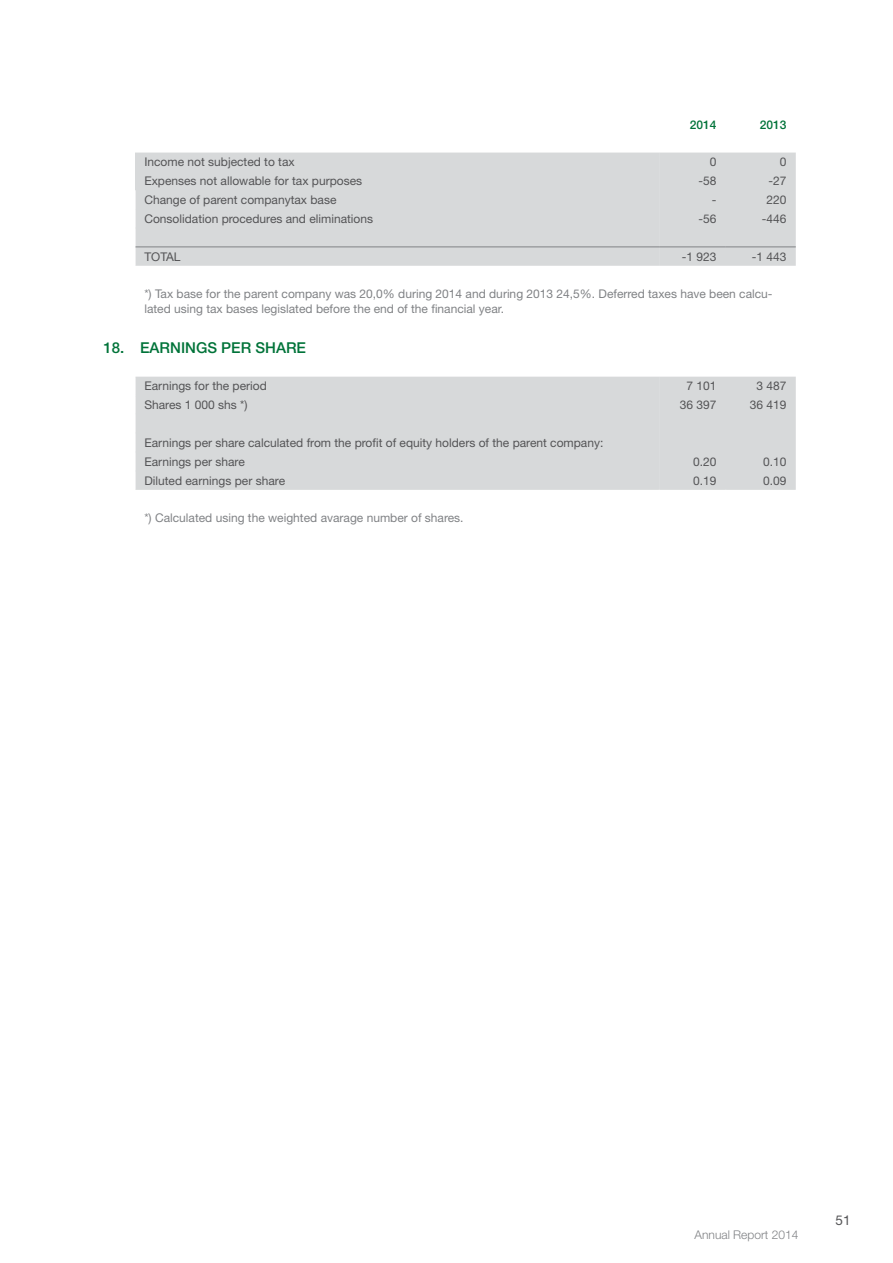
<style>
.page{position:relative;width:893px;height:1263px;background:#fff}
.page>*{position:absolute;margin:0;border:0;box-sizing:border-box;transform-origin:0 0}
.t1{font:500 15px "Helvetica Neue LT Std";color:#007339}
.t2{font:13.5px "Helvetica Neue LT Std";color:#545456}
.t3{font:12px/18.9px "Helvetica Neue LT Std";color:#545456}
.t4{font:12px/14.4px "Helvetica Neue LT Std";color:#808285}
.t5{font:300 12px "Helvetica Neue LT Std";color:#808285}
.t6{font:500 12px "Helvetica Neue LT Std";color:#007339}
</style>
<div class="page">
<svg style="left:135px;top:153px;width:524px;height:337px;fill:#d7d9da"></svg>
<svg style="left:659px;top:153px;width:137px;height:337px;fill:#d7d9da"></svg>
<svg style="left:135px;top:190px;width:1px;height:75px"></svg>
<svg style="left:135px;top:318px;width:1px;height:18px"></svg>
<hr style="left:134px;top:337px;width:2px;height:20px;background:#fff">
<svg style="left:135px;top:358px;width:1px;height:131px"></svg>
<hr style="left:98px;top:246px;width:38px;height:1px;background:#fff">
<hr style="left:98px;top:265px;width:38px;height:1px;background:#fff">
<hr style="left:98px;top:317px;width:38px;height:1px;background:#fff">
<hr style="left:98px;top:336px;width:38px;height:1px;background:#fff">
<hr style="left:98px;top:357px;width:38px;height:1px;background:#fff">
<hr style="left:98px;top:376px;width:38px;height:1px;background:#fff">
<hr style="left:98px;top:395px;width:38px;height:1px;background:#fff">
<hr style="left:98px;top:414px;width:38px;height:1px;background:#fff">
<hr style="left:98px;top:433px;width:38px;height:1px;background:#fff">
<hr style="left:98px;top:452px;width:38px;height:1px;background:#fff">
<hr style="left:98px;top:470px;width:38px;height:1px;background:#fff">
<hr style="left:98px;top:489px;width:38px;height:1px;background:#fff">
<hr style="left:659px;top:247px;width:67px;height:1px;background:#808285">
<hr style="left:726px;top:247px;width:70px;height:1px;background:#808285">
<hr style="left:136px;top:247px;width:523px;height:1px;background:#808285">
<p class="t6" style="left:690px;top:117px;width:28px">2014</p>
<p class="t6" style="left:760px;top:117px;width:28px">2013</p>
<p class="t3" style="left:144px;top:152px;width:152px">Income not subjected to tax</p>
<p class="t3" style="left:710px;top:152px;width:8px">0</p>
<p class="t3" style="left:780px;top:152px;width:8px">0</p>
<p class="t3" style="left:144px;top:171px;width:219px">Expenses not allowable for tax purposes</p>
<p class="t3" style="left:698px;top:171px;width:20px">-58</p>
<p class="t3" style="left:768px;top:171px;width:20px">-27</p>
<p class="t3" style="left:144px;top:190px;width:194px">Change of parent companytax base</p>
<p class="t3" style="left:712px;top:190px;width:6px">-</p>
<p class="t3" style="left:766px;top:190px;width:22px">220</p>
<p class="t3" style="left:144px;top:209px;width:230px">Consolidation procedures and eliminations</p>
<p class="t3" style="left:698px;top:209px;width:20px">-56</p>
<p class="t3" style="left:762px;top:209px;width:26px">-446</p>
<p class="t3" style="left:144px;top:247px;width:38px">TOTAL</p>
<p class="t3" style="left:682px;top:247px;width:36px">-1 923</p>
<p class="t3" style="left:752px;top:247px;width:36px">-1 443</p>
<p class="t4" style="left:144px;top:287px;width:630px">*) Tax base for the parent company was 20,0% during 2014 and during 2013 24,5%. Deferred taxes have been calcu&shy;lated using tax bases legislated before the end of the financial year.</p>
<p class="t1" style="left:104px;top:338px;width:204px">18. EARNINGS PER SHARE</p>
<p class="t3" style="left:144px;top:376px;width:124px">Earnings for the period</p>
<p class="t3" style="left:686px;top:376px;width:32px">7 101</p>
<p class="t3" style="left:756px;top:376px;width:32px">3 487</p>
<p class="t3" style="left:144px;top:395px;width:105px">Shares 1 000 shs *)</p>
<p class="t3" style="left:680px;top:395px;width:38px">36 397</p>
<p class="t3" style="left:750px;top:395px;width:38px">36 419</p>
<p class="t3" style="left:144px;top:433px;width:460px">Earnings per share calculated from the profit of equity holders of the parent company:<br>Earnings per share</p>
<p class="t3" style="left:693px;top:452px;width:25px">0.20</p>
<p class="t3" style="left:763px;top:452px;width:25px">0.10</p>
<p class="t3" style="left:144px;top:471px;width:142px">Diluted earnings per share</p>
<p class="t3" style="left:693px;top:471px;width:25px">0.19</p>
<p class="t3" style="left:763px;top:471px;width:25px">0.09</p>
<p class="t4" style="left:144px;top:511px;width:319px">*) Calculated using the weighted avarage number of shares.</p>
<p class="t5" style="left:694px;top:1227px;width:105px">Annual Report 2014</p>
<p class="t2" style="left:836px;top:1212px;width:17px">51</p>
</div>
